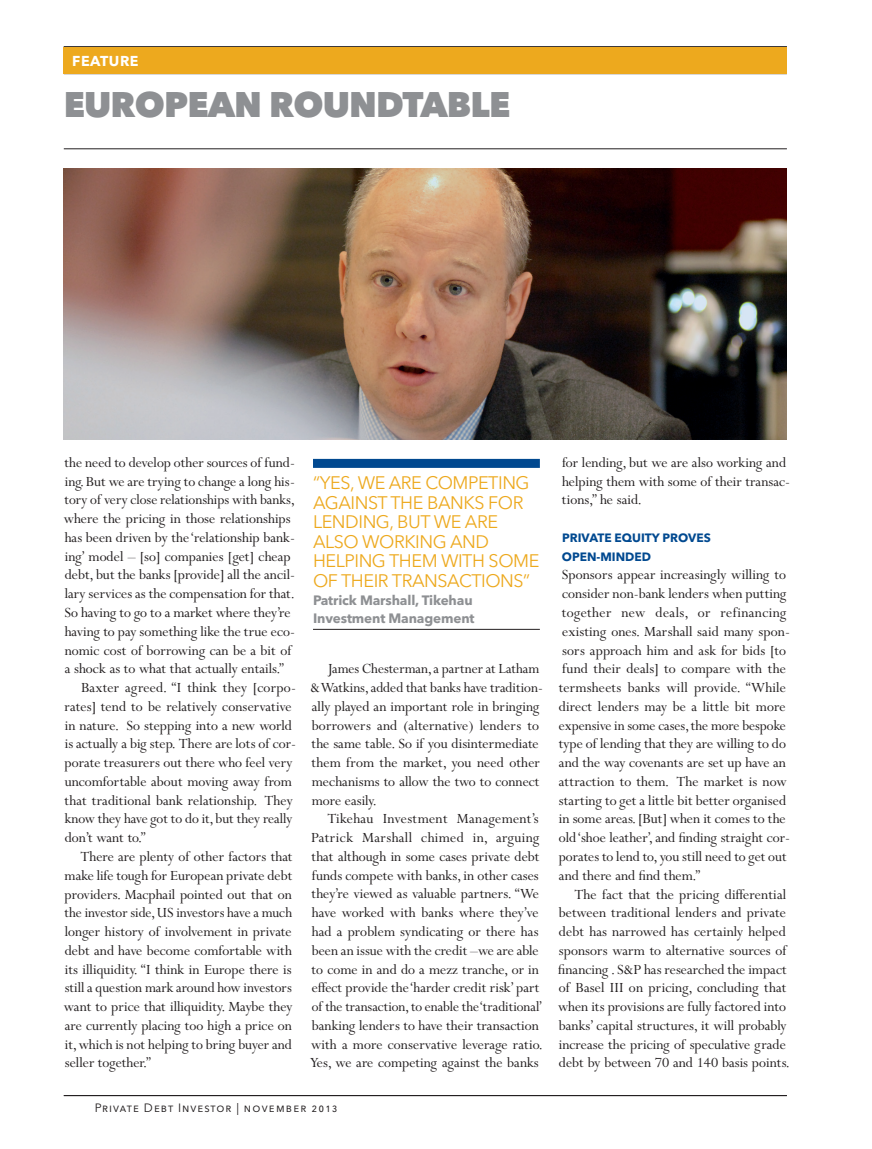
<style>
.page{position:relative;width:872px;height:1149px;background:#fff}
.page>*{position:absolute;margin:0;border:0;box-sizing:border-box;transform-origin:0 0}
.t1{font:800 35.25px "Avenir Next LT Pro";letter-spacing:-.025em;color:#8e9093}
.t2{font:18px/19.5px "Avenir Next LT Pro";letter-spacing:.125em;color:#eda91e}
.t3{font:15.75px/18.8px "Perpetua MT Pro";color:#231f20}
.t4{font:700 14.25px "Avenir Next LT Pro";letter-spacing:.035em;color:#fff}
.t5{font:700 13.5px/18px "Avenir Next LT Pro";letter-spacing:-.01em;color:#8e9093}
.t6{font:12px "Avenir Next LT Pro";letter-spacing:.08em;color:#231f20}
.t7{font:700 12px/18.8px "Avenir Next LT Pro";color:#014990}
.s1{font-size:13.5px;color:#fff}
</style>
<div class="page">
<hr style="left:64px;top:1094px;width:723px;height:1px;background:#231f20">
<hr style="left:64px;top:148px;width:723px;height:1px;background:#231f20">
<div style="left:64px;top:47px;width:723px;height:27px;background:#eda91e"></div>
<img style="left:64px;top:168px;width:723px;height:272px">
<div style="left:313px;top:459px;width:227px;height:9px;background:#014990"></div>
<hr style="left:313px;top:629px;width:227px;height:1px;background:#231f20">
<p class="t4" style="left:72px;top:52px;width:68px">feature</p>
<h1 class="t1" style="left:64px;top:82px;width:444px">EUROPEAN ROUNDTABLE</h1>
<p class="t3" style="left:65px;top:453px;width:232px">the need to develop other sources of fund-</p>
<p class="t3" style="left:65px;top:471px;width:232px">ing. But we are trying to change a long his-</p>
<p class="t3" style="left:65px;top:490px;width:231px">tory of very close relationships with banks,</p>
<p class="t3" style="left:64px;top:509px;width:228px">where the pricing in those relationships</p>
<p class="t3" style="left:65px;top:528px;width:232px">has been driven by the ‘relationship bank-</p>
<p class="t3" style="left:65px;top:546px;width:227px">ing’ model – [so] companies [get] cheap</p>
<p class="t3" style="left:65px;top:565px;width:232px">debt, but the banks [provide] all the ancil-</p>
<p class="t3" style="left:65px;top:584px;width:231px">lary services as the compensation for that.</p>
<p class="t3" style="left:64px;top:603px;width:228px">So having to go to a market where they’re</p>
<p class="t3" style="left:65px;top:621px;width:232px">having to pay something like the true eco-</p>
<p class="t3" style="left:65px;top:640px;width:228px">nomic cost of borrowing can be a bit of</p>
<p class="t3" style="left:65px;top:659px;width:221px">a shock as to what that actually entails.”</p>
<p class="t3" style="left:81px;top:678px;width:216px">Baxter agreed. “I think they [corpo-</p>
<p class="t3" style="left:65px;top:696px;width:229px">rates] tend to be relatively conservative</p>
<p class="t3" style="left:65px;top:715px;width:229px">in nature. So stepping into a new world</p>
<p class="t3" style="left:65px;top:734px;width:233px">is actually a big step. There are lots of cor-</p>
<p class="t3" style="left:65px;top:753px;width:229px">porate treasurers out there who feel very</p>
<p class="t3" style="left:65px;top:771px;width:229px">uncomfortable about moving away from</p>
<p class="t3" style="left:65px;top:790px;width:230px">that traditional bank relationship. They</p>
<p class="t3" style="left:65px;top:809px;width:229px">know they have got to do it, but they really</p>
<p class="t3" style="left:65px;top:828px;width:83px">don’t want to.”</p>
<p class="t3" style="left:80px;top:846px;width:214px">There are plenty of other factors that</p>
<p class="t3" style="left:65px;top:865px;width:229px">make life tough for European private debt</p>
<p class="t3" style="left:65px;top:884px;width:229px">providers. Macphail pointed out that on</p>
<p class="t3" style="left:65px;top:903px;width:229px">the investor side, US investors have a much</p>
<p class="t3" style="left:65px;top:921px;width:229px">longer history of involvement in private</p>
<p class="t3" style="left:65px;top:940px;width:229px">debt and have become comfortable with</p>
<p class="t3" style="left:65px;top:959px;width:228px">its illiquidity. “I think in Europe there is</p>
<p class="t3" style="left:65px;top:978px;width:229px">still a question mark around how investors</p>
<p class="t3" style="left:64px;top:996px;width:230px">want to price that illiquidity. Maybe they</p>
<p class="t3" style="left:65px;top:1015px;width:229px">are currently placing too high a price on</p>
<p class="t3" style="left:65px;top:1034px;width:229px">it, which is not helping to bring buyer and</p>
<p class="t3" style="left:65px;top:1053px;width:88px">seller together.”</p>
<p class="t2" style="left:313px;top:473px;width:218px">“YE S, WE ARE COMPE TIN G<br>AGAIN</p>
<p class="t2" style="left:368px;top:492px;width:63px">ST THE BAN</p>
<p class="t2" style="left:463px;top:492px;width:61px">KS FOR</p>
<p class="t2" style="left:313px;top:512px;width:184px;text-indent:63px">G, BUT WE ARE<br>ALSO WORKIN G AND<br>HELPIN</p>
<p class="t2" style="left:313px;top:512px;width:12px">LENDIN</p>
<p class="t2" style="left:313px;top:551px;width:225px;text-indent:59px">G THEM WI TH SOME<br>OF THEI R TRAN SACTI ON S”</p>
<p class="t5" style="left:313px;top:590px;width:163px">Patrick Marshall, Tikehau<br>Investment Management</p>
<p class="t3" style="left:310px;top:659px;width:234px;text-indent:18px">James Chesterman, a partner at Latham &amp; Watkins, added that banks have tradition&shy;ally played an important role in bringing borrowers and (alternative) lenders to the same table. So if you disintermediate them from the market, you need other mechanisms to allow the two to connect more easily.</p>
<p class="t3" style="left:310px;top:809px;width:234px;text-indent:17px">Tikehau Investment Management’s Patrick Marshall chimed in, arguing that although in some cases private debt funds compete with banks, in other cases they’re viewed as valuable partners. “We have worked with banks where they’ve had a problem syndicating or there has been an issue with the credit –we are able to come in and do a mezz tranche, or in effect provide the ‘harder credit risk’ part of the transaction, to enable the ‘traditional’ banking lenders to have their transaction with a more conservative leverage ratio.<br>Yes, we are competing against the banks</p>
<p class="t6" style="left:67px;top:1100px;width:272px"><span class="s1">26</span> PRIVATE DEBT INVESTOR | NOVEMBER 2013</p>
<p class="t3" style="left:562px;top:453px;width:230px">for lending, but we are also working and helping them with some of their transac&shy;tions,” he said.</p>
<p class="t7" style="left:562px;top:528px;width:150px">Private equity proves open-minded</p>
<p class="t3" style="left:558px;top:565px;width:233px">Sponsors appear increasingly willing to consider non-bank lenders when putting together new deals, or refinancing existing ones. Marshall said many spon&shy;sors approach him and ask for bids [to fund their deals] to compare with the termsheets banks will provide. “While direct lenders may be a little bit more expensive in some cases, the more bespoke type of lending that they are willing to do and the way covenants are set up have an attraction to them. The market is now starting to get a little bit better organised in some areas. [But] when it comes to the old ‘shoe leather’, and finding straight cor&shy;porates to lend to, you still need to get out and there and find them.”</p>
<p class="t3" style="left:558px;top:884px;width:233px;text-indent:16px">The fact that the pricing differential between traditional lenders and private debt has narrowed has certainly helped sponsors warm to alternative sources of financing . S&amp;P has researched the impact of Basel III on pricing, concluding that when its provisions are fully factored into banks’ capital structures, it will probably increase the pricing of speculative grade debt by between 70 and 140 basis points.</p>
</div>
